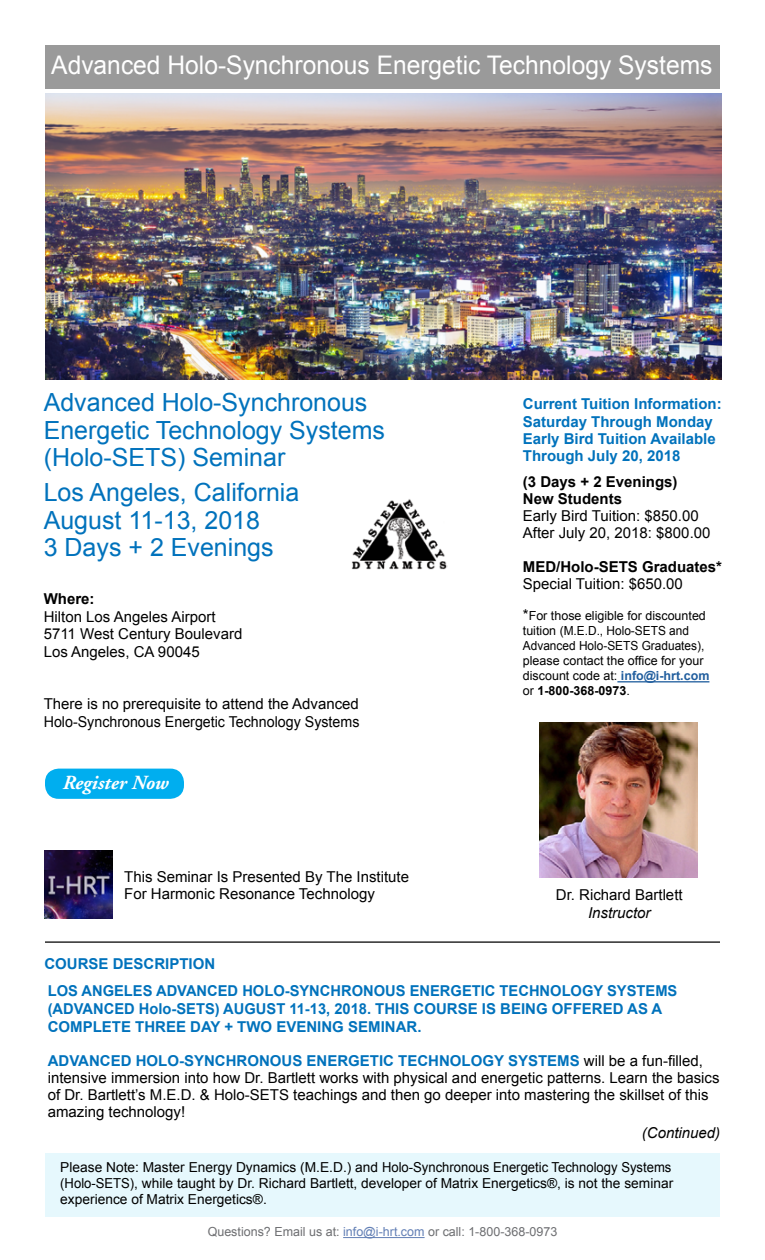
<style>
.page{position:relative;width:765px;height:1260px;background:#fff}
.page>*{position:absolute;margin:0;border:0;box-sizing:border-box;transform-origin:0 0}
.t1{font:25.62px "Arial";color:#fff;scale:.96 1}
.t2{font:25px/27.5px "Arial";color:#0072bc}
.t3{font:italic 700 20px "Adobe Garamond";color:#fff}
.t4{font:15px/16.9px "Arial";color:#000}
.t5{font:700 15px/18px "Arial";color:#0072bc}
.t6{font:700 15px/16.9px "Arial";color:#000}
.t7{font:italic 15px "Arial";color:#000}
.t8{font:13.75px/16.2px "Arial";color:#000}
.t9{font:12.5px/15px "Arial";color:#000}
.t10{font:12.5px "Arial";color:#6d6e71}
.s1{font-size:15px}
.s2{font-weight:700;color:#215e9e}
.s3{font-weight:700}
.s4{font-weight:700;color:#0072bc}
.s5{color:#627fb5}
</style>
<div class="page">
<img style="left:352px;top:499px;width:95px;height:71px">
<hr style="left:343px;top:1237px;width:82px;height:1px;background:#627fb5">
<div style="left:45px;top:1154px;width:675px;height:63px;background:#e6f8fd"></div>
<div style="left:45px;top:45px;width:675px;height:43px;background:#9a9a9a"></div>
<img style="left:45px;top:850px;width:68px;height:68px">
<img style="left:539px;top:723px;width:159px;height:154px">
<hr style="left:45px;top:941px;width:675px;height:2px;background:#000">
<hr style="left:617px;top:681px;width:92px;height:1px;background:#215e9e">
<img style="left:45px;top:94px;width:676px;height:285px">
<div style="left:45px;top:769px;width:139px;height:30px;background:#00aeef;border-radius:14px"></div>
<h1 class="t1" style="left:51px;top:49px;width:690px">Advanced Holo-Synchronous Energetic Technology Systems</h1>
<h2 class="t2" style="left:44px;top:389px;width:343px">Advanced Holo-Synchronous<br>Energetic Technology Systems (Holo-SETS) Seminar</h2>
<h2 class="t2" style="left:44px;top:479px;width:257px">Los Angeles, California<br>August 11-13, 2018<br>3 Days + 2 Evenings</h2>
<p class="t6" style="left:44px;top:591px;width:52px">Where:</p>
<p class="t4" style="left:44px;top:608px;width:200px;line-height:17.5px">Hilton Los Angeles Airport<br>5711 West Century Boulevard<br>Los Angeles, CA 90045</p>
<p class="t4" style="left:44px;top:695px;width:317px;line-height:17.5px">There is no prerequisite to attend the Advanced<br>Holo-Synchronous Energetic Technology Systems</p>
<h3 class="t3" style="left:63px;top:772px;width:107px">Register Now</h3>
<p class="t4" style="left:124px;top:868px;width:286px;line-height:17.5px">This Seminar Is Presented By The Institute<br>For Harmonic Resonance Technology</p>
<p class="t5" style="left:44px;top:955px;width:172px">COURSE DESCRIPTION</p>
<p class="t5" style="left:523px;top:395px;width:200px">Current Tuition Information:<br>Saturday Through Monday</p>
<p class="t5" style="left:523px;top:431px;width:194px;line-height:16.9px">Early Bird Tuition Available<br>Through July 20, 2018</p>
<p class="t6" style="left:523px;top:474px;width:156px">(3 Days + 2 Evenings)<br>New Students</p>
<p class="t4" style="left:523px;top:508px;width:189px">Early Bird Tuition: $850.00<br>After July 20, 2018: $800.00</p>
<p class="t6" style="left:523px;top:558px;width:201px">MED/Holo-SETS Graduates*</p>
<p class="t4" style="left:523px;top:575px;width:162px">Special Tuition: $650.00</p>
<p class="t9" style="left:523px;top:609px;width:188px"><span class="s1">*</span>For those eligible for discounted tuition (M.E.D., Holo-SETS and<br>Advanced Holo-SETS Graduates), please contact the office for your discount code at: <span class="s2">info@i-hrt.com </span>or <span class="s3">1-800-368-0973</span>.</p>
<p class="t4" style="left:556px;top:886px;width:128px">Dr. Richard Bartlett</p>
<p class="t7" style="left:588px;top:903px;width:64px">Instructor</p>
<p class="t5" style="left:48px;top:982px;width:631px">LOS ANGELES ADVANCED HOLO-SYNCHRONOUS ENERGETIC TECHNOLOGY SYSTEMS (ADVANCED Holo-SETS) AUGUST 11-13, 2018. THIS COURSE IS BEING OFFERED AS A<br>COMPLETE THREE DAY + TWO EVENING SEMINAR.</p>
<p class="t4" style="left:48px;top:1053px;width:673px"><span class="s4">ADVANCED HOLO-SYNCHRONOUS ENERGETIC TECHNOLOGY SYSTEMS</span> will be a fun-filled, intensive immersion into how Dr. Bartlett works with physical and energetic patterns. Learn the basics of Dr. Bartlett’s M.E.D. &amp; Holo-SETS teachings and then go deeper into mastering the skillset of this amazing technology!</p>
<p class="t7" style="left:642px;top:1123px;width:80px">(Continued)</p>
<p class="t8" style="left:60px;top:1159px;width:614px">Please Note: Master Energy Dynamics (M.E.D.) and Holo-Synchronous Energetic Technology Systems (Holo-SETS), while taught by Dr. Richard Bartlett, developer of Matrix Energetics®, is not the seminar experience of Matrix Energetics®.</p>
<p class="t10" style="left:208px;top:1224px;width:351px">Questions? Email us at: <span class="s5">info@i-hrt.com</span> or call: 1-800-368-0973</p>
</div>
